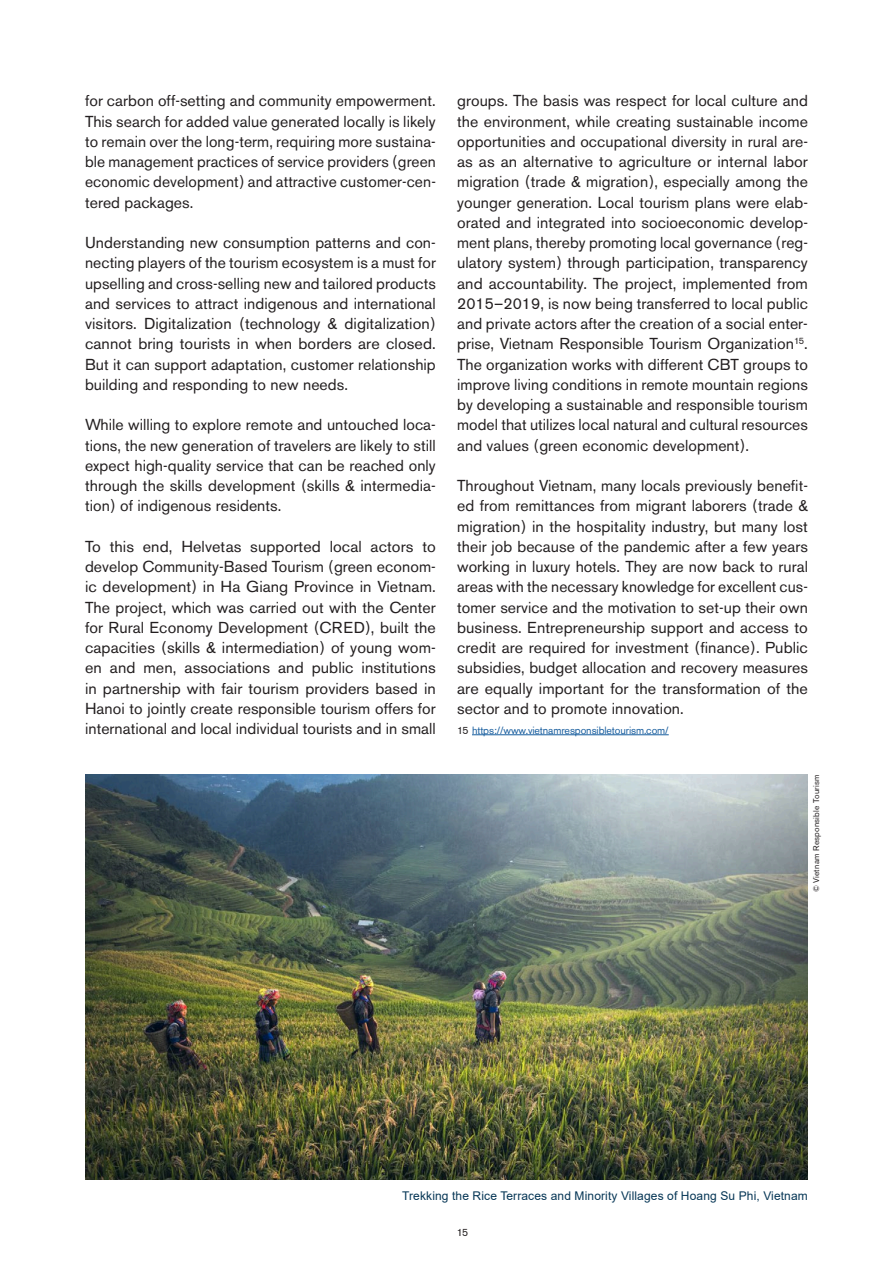
<style>
.page{position:relative;width:893px;height:1263px;background:#fff}
.page>*{position:absolute;margin:0;border:0;box-sizing:border-box;transform-origin:0 0}
.t1{font:15.75px/20.2px "Akzidenz Grotesk BE";letter-spacing:.005em;color:#231f20;text-align:justify}
.t2{font:12px "Arial";letter-spacing:.01em;color:#063655}
.t3{font:10.5px "Akzidenz Grotesk Std";letter-spacing:-.01em;color:#175d9e}
.t4{font:10.5px "Akzidenz Grotesk BE";color:#231f20}
.t5{font:8.25px "Akzidenz Grotesk BE";letter-spacing:.025em;color:#231f20}
.s1{color:#231f20}
</style>
<div class="page">
<img style="left:85px;top:775px;width:723px;height:405px">
<hr style="left:472px;top:734px;width:197px;height:1px;background:#175d9e">
<p class="t1" style="left:85px;top:91px;width:352px">for carbon off-setting and community empowerment.<br>This search for added value generated locally is likely to remain over the long-term, requiring more sustaina&shy;ble management practices of service providers (green economic development) and attractive customer-cen&shy;tered packages.</p>
<p class="t1" style="left:85px;top:232px;width:352px">Understanding new consumption patterns and con&shy;necting players of the tourism ecosystem is a must for upselling and cross-selling new and tailored products and services to attract indigenous and international visitors. Digitalization (technology &amp; digitalization) cannot bring tourists in when borders are closed.<br>But it can support adaptation, customer relationship building and responding to new needs.</p>
<p class="t1" style="left:85px;top:415px;width:352px">While willing to explore remote and untouched loca&shy;tions, the new generation of travelers are likely to still expect high-quality service that can be reached only through the skills development (skills &amp; intermedia&shy;tion) of indigenous residents.</p>
<p class="t1" style="left:85px;top:536px;width:352px">To this end, Helvetas supported local actors to develop Community-Based Tourism (green econom&shy;ic development) in Ha Giang Province in Vietnam.<br>The project, which was carried out with the Center for Rural Economy Development (CRED), built the capacities (skills &amp; intermediation) of young wom&shy;en and men, associations and public institutions in partnership with fair tourism providers based in Hanoi to jointly create responsible tourism offers for international and local individual tourists and in small</p>
<p class="t1" style="left:457px;top:91px;width:352px">groups. The basis was respect for local culture and the environment, while creating sustainable income opportunities and occupational diversity in rural are&shy;as as an alternative to agriculture or internal labor migration (trade &amp; migration), especially among the younger generation. Local tourism plans were elab&shy;orated and integrated into socioeconomic develop&shy;ment plans, thereby promoting local governance (reg&shy;ulatory system) through participation, transparency and accountability. The project, implemented from 2015–2019, is now being transferred to local public and private actors after the creation of a social enter&shy;prise, Vietnam Responsible Tourism Organization<sup>15</sup>.<br>The organization works with different CBT groups to improve living conditions in remote mountain regions by developing a sustainable and responsible tourism model that utilizes local natural and cultural resources and values (green economic development).</p>
<p class="t1" style="left:457px;top:475px;width:352px">Throughout Vietnam, many locals previously benefit&shy;ed from remittances from migrant laborers (trade &amp; migration) in the hospitality industry, but many lost their job because of the pandemic after a few years working in luxury hotels. They are now back to rural areas with the necessary knowledge for excellent cus&shy;tomer service and the motivation to set-up their own business. Entrepreneurship support and access to credit are required for investment (finance). Public subsidies, budget allocation and recovery measures are equally important for the transformation of the sector and to promote innovation.</p>
<p class="t3" style="left:457px;top:724px;width:213px"><span class="s1">15</span> https://www.vietnamresponsibletourism.com/</p>
<p class="t5" style="left:811px;top:892px;width:119px;rotate:-90deg">© Vietnam Responsible Tourism</p>
<p class="t2" style="left:402px;top:1187px;width:407px">Trekking the Rice Terraces and Minority Villages of Hoang Su Phi, Vietnam</p>
<p class="t4" style="left:457px;top:1226px;width:13px">15</p>
</div>
